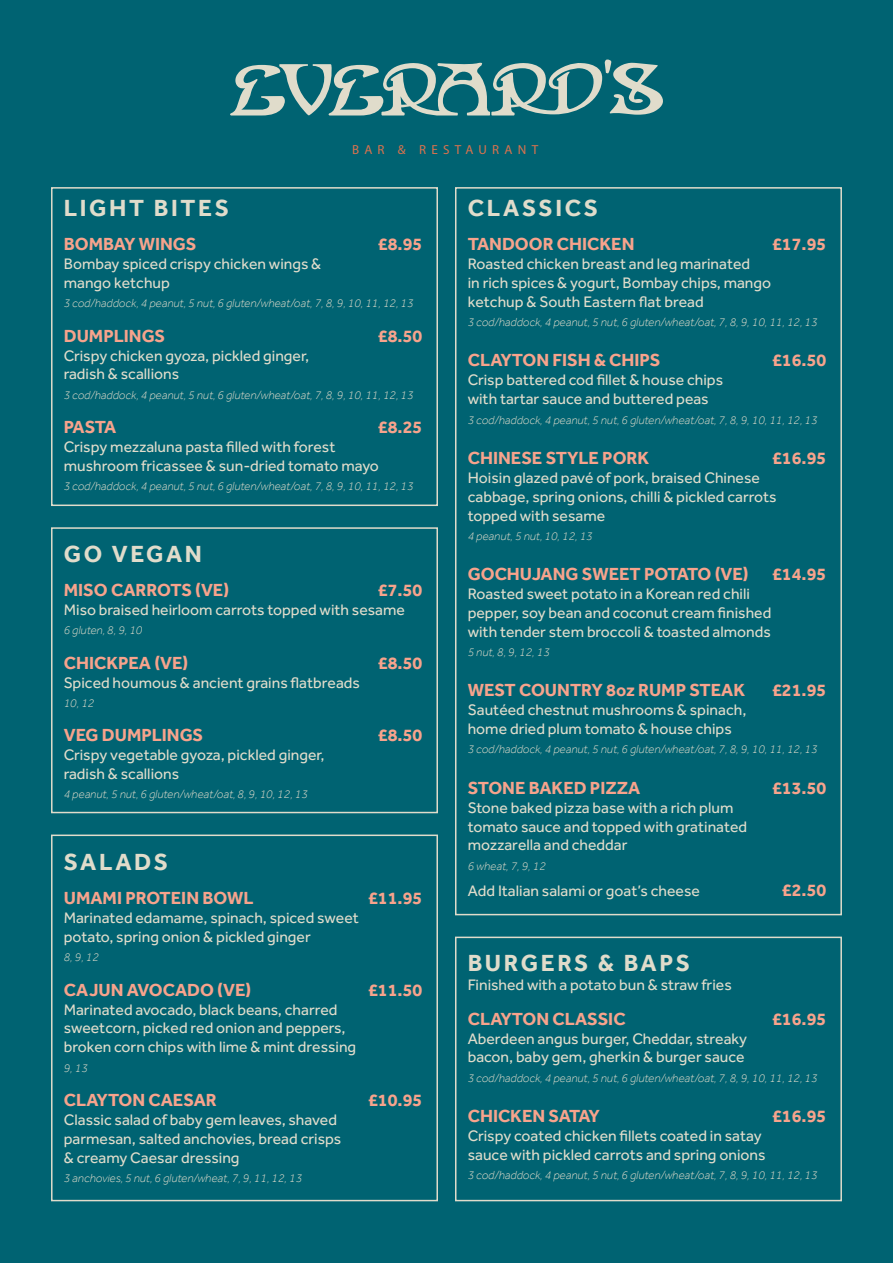
<style>
.page{position:relative;width:893px;height:1263px;background:#006372}
.page>*{position:absolute;margin:0;border:0;box-sizing:border-box;transform-origin:0 0}
.t1{font:700 24px "Effra";letter-spacing:.11em;color:#e0dccb}
.t2{font:700 18px "Effra";color:#f7a38c}
.t3{font:15.75px/18.9px "Effra";color:#e0dccb}
.t4{font:13.05px "Right Grotesk Spatial";letter-spacing:.4em;color:#db724e}
.t5{font:italic 300 12px "Effra";color:#e0dccb}
</style>
<div class="page">
<svg style="left:230px;top:60px;width:433px;height:56px"></svg>
<div style="left:51px;top:187px;width:387px;height:319px;border:2px solid #e0dccb"></div>
<div style="left:455px;top:187px;width:387px;height:728px;border:2px solid #e0dccb"></div>
<div style="left:51px;top:527px;width:387px;height:286px;border:2px solid #e0dccb"></div>
<div style="left:51px;top:834px;width:387px;height:367px;border:2px solid #e0dccb"></div>
<div style="left:455px;top:936px;width:387px;height:265px;border:2px solid #e0dccb"></div>
<p class="t4" style="left:352px;top:142px;width:188px">BAR &amp; RESTAURANT</p>
<h1 class="t1" style="left:64px;top:193px;width:167px">LIGHT BITES</h1>
<p class="t2" style="left:64px;top:233px;width:134px">BOMBAY WINGS</p>
<p class="t2" style="left:378px;top:233px;width:46px">£8.95</p>
<p class="t3" style="left:64px;top:254px;width:259px">Bombay spiced crispy chicken wings &amp; mango ketchup</p>
<p class="t5" style="left:64px;top:296px;width:351px">3 cod/haddock, 4 peanut, 5 nut, 6 gluten/wheat/oat, 7, 8, 9, 10, 11, 12, 13</p>
<p class="t2" style="left:64px;top:325px;width:103px">DUMPLINGS</p>
<p class="t2" style="left:378px;top:325px;width:46px">£8.50</p>
<p class="t3" style="left:64px;top:346px;width:247px">Crispy chicken gyoza, pickled ginger, radish &amp; scallions</p>
<p class="t5" style="left:64px;top:388px;width:351px">3 cod/haddock, 4 peanut, 5 nut, 6 gluten/wheat/oat, 7, 8, 9, 10, 11, 12, 13</p>
<p class="t2" style="left:64px;top:416px;width:54px">PASTA</p>
<p class="t2" style="left:378px;top:416px;width:46px">£8.25</p>
<p class="t3" style="left:64px;top:437px;width:317px">Crispy mezzaluna pasta filled with forest mushroom fricassee &amp; sun-dried tomato mayo</p>
<p class="t5" style="left:64px;top:479px;width:351px">3 cod/haddock, 4 peanut, 5 nut, 6 gluten/wheat/oat, 7, 8, 9, 10, 11, 12, 13</p>
<h1 class="t1" style="left:64px;top:539px;width:140px">GO VEGAN</h1>
<p class="t2" style="left:64px;top:579px;width:167px">MISO CARROTS (VE)</p>
<p class="t2" style="left:378px;top:579px;width:46px">£7.50</p>
<p class="t3" style="left:64px;top:600px;width:343px">Miso braised heirloom carrots topped with sesame</p>
<p class="t5" style="left:64px;top:623px;width:80px">6 gluten, 8, 9, 10</p>
<p class="t2" style="left:64px;top:652px;width:126px">CHICKPEA (VE)</p>
<p class="t2" style="left:378px;top:652px;width:46px">£8.50</p>
<p class="t3" style="left:64px;top:673px;width:298px">Spiced houmous &amp; ancient grains flatbreads</p>
<p class="t5" style="left:64px;top:696px;width:32px">10, 12</p>
<p class="t2" style="left:64px;top:724px;width:141px">VEG DUMPLINGS</p>
<p class="t2" style="left:378px;top:724px;width:46px">£8.50</p>
<p class="t3" style="left:64px;top:745px;width:262px">Crispy vegetable gyoza, pickled ginger, radish &amp; scallions</p>
<p class="t5" style="left:64px;top:787px;width:246px">4 peanut, 5 nut, 6 gluten/wheat/oat, 8, 9, 10, 12, 13</p>
<h1 class="t1" style="left:64px;top:847px;width:106px">SALADS</h1>
<p class="t2" style="left:64px;top:887px;width:191px">UMAMI PROTEIN BOWL</p>
<p class="t2" style="left:368px;top:887px;width:56px">£11.95</p>
<p class="t3" style="left:64px;top:908px;width:297px">Marinated edamame, spinach, spiced sweet potato, spring onion &amp; pickled ginger</p>
<p class="t5" style="left:64px;top:950px;width:37px">8, 9, 12</p>
<p class="t2" style="left:64px;top:979px;width:189px">CAJUN AVOCADO (VE)</p>
<p class="t2" style="left:368px;top:979px;width:56px">£11.50</p>
<p class="t3" style="left:64px;top:1000px;width:294px">Marinated avocado, black beans, charred sweetcorn, picked red onion and peppers, broken corn chips with lime &amp; mint dressing</p>
<p class="t5" style="left:64px;top:1060px;width:26px">9, 13</p>
<p class="t2" style="left:64px;top:1089px;width:155px">CLAYTON CAESAR</p>
<p class="t2" style="left:368px;top:1089px;width:56px">£10.95</p>
<p class="t3" style="left:64px;top:1110px;width:279px">Classic salad of baby gem leaves, shaved parmesan, salted anchovies, bread crisps &amp; creamy Caesar dressing</p>
<p class="t5" style="left:64px;top:1171px;width:240px">3 anchovies, 5 nut, 6 gluten/wheat, 7, 9, 11, 12, 13</p>
<h1 class="t1" style="left:468px;top:193px;width:132px">CLASSICS</h1>
<p class="t2" style="left:468px;top:233px;width:168px">TANDOOR CHICKEN</p>
<p class="t2" style="left:772px;top:233px;width:56px">£17.95</p>
<p class="t3" style="left:468px;top:254px;width:305px">Roasted chicken breast and leg marinated<br>in rich spices &amp; yogurt, Bombay chips, mango ketchup &amp; South Eastern flat bread</p>
<p class="t5" style="left:468px;top:315px;width:351px">3 cod/haddock, 4 peanut, 5 nut, 6 gluten/wheat/oat, 7, 8, 9, 10, 11, 12, 13</p>
<p class="t2" style="left:468px;top:349px;width:194px">CLAYTON FISH &amp; CHIPS</p>
<p class="t2" style="left:772px;top:349px;width:56px">£16.50</p>
<p class="t3" style="left:468px;top:370px;width:257px">Crisp battered cod fillet &amp; house chips with tartar sauce and buttered peas</p>
<p class="t5" style="left:468px;top:412px;width:351px">3 cod/haddock, 4 peanut, 5 nut, 6 gluten/wheat/oat, 7, 8, 9, 10, 11, 12, 13</p>
<p class="t2" style="left:468px;top:447px;width:183px">CHINESE STYLE PORK</p>
<p class="t2" style="left:772px;top:447px;width:56px">£16.95</p>
<p class="t3" style="left:468px;top:468px;width:310px">Hoisin glazed pavé of pork, braised Chinese cabbage, spring onions, chilli &amp; pickled carrots topped with sesame</p>
<p class="t5" style="left:468px;top:529px;width:127px">4 peanut, 5 nut, 10, 12, 13</p>
<p class="t2" style="left:468px;top:563px;width:282px">GOCHUJANG SWEET POTATO (VE)</p>
<p class="t2" style="left:772px;top:563px;width:56px">£14.95</p>
<p class="t3" style="left:468px;top:584px;width:305px">Roasted sweet potato in a Korean red chili pepper, soy bean and coconut cream finished with tender stem broccoli &amp; toasted almonds</p>
<p class="t5" style="left:468px;top:645px;width:84px">5 nut, 8, 9, 12, 13</p>
<p class="t2" style="left:468px;top:679px;width:279px">WEST COUNTRY 8oz RUMP STEAK</p>
<p class="t2" style="left:772px;top:679px;width:56px">£21.95</p>
<p class="t3" style="left:468px;top:700px;width:280px">Sautéed chestnut mushrooms &amp; spinach, home dried plum tomato &amp; house chips</p>
<p class="t5" style="left:468px;top:742px;width:351px">3 cod/haddock, 4 peanut, 5 nut, 6 gluten/wheat/oat, 7, 8, 9, 10, 11, 12, 13</p>
<p class="t2" style="left:468px;top:777px;width:174px">STONE BAKED PIZZA</p>
<p class="t2" style="left:772px;top:777px;width:56px">£13.50</p>
<p class="t3" style="left:468px;top:798px;width:281px">Stone baked pizza base with a rich plum tomato sauce and topped with gratinated mozzarella and cheddar</p>
<p class="t5" style="left:468px;top:858px;width:80px">6 wheat, 7, 9, 12</p>
<p class="t3" style="left:468px;top:881px;width:234px">Add Italian salami or goat’s cheese</p>
<p class="t2" style="left:782px;top:878px;width:46px">£2.50</p>
<h1 class="t1" style="left:468px;top:949px;width:224px">BURGERS &amp; BAPS</h1>
<p class="t3" style="left:468px;top:975px;width:265px">Finished with a potato bun &amp; straw fries</p>
<p class="t2" style="left:468px;top:1008px;width:159px">CLAYTON CLASSIC</p>
<p class="t2" style="left:772px;top:1008px;width:56px">£16.95</p>
<p class="t3" style="left:468px;top:1029px;width:281px">Aberdeen angus burger, Cheddar, streaky bacon, baby gem, gherkin &amp; burger sauce</p>
<p class="t5" style="left:468px;top:1070px;width:351px">3 cod/haddock, 4 peanut, 5 nut, 6 gluten/wheat/oat, 7, 8, 9, 10, 11, 12, 13</p>
<p class="t2" style="left:468px;top:1105px;width:134px">CHICKEN SATAY</p>
<p class="t2" style="left:772px;top:1105px;width:56px">£16.95</p>
<p class="t3" style="left:468px;top:1126px;width:299px">Crispy coated chicken fillets coated in satay sauce with pickled carrots and spring onions</p>
<p class="t5" style="left:468px;top:1168px;width:351px">3 cod/haddock, 4 peanut, 5 nut, 6 gluten/wheat/oat, 7, 8, 9, 10, 11, 12, 13</p>
</div>
